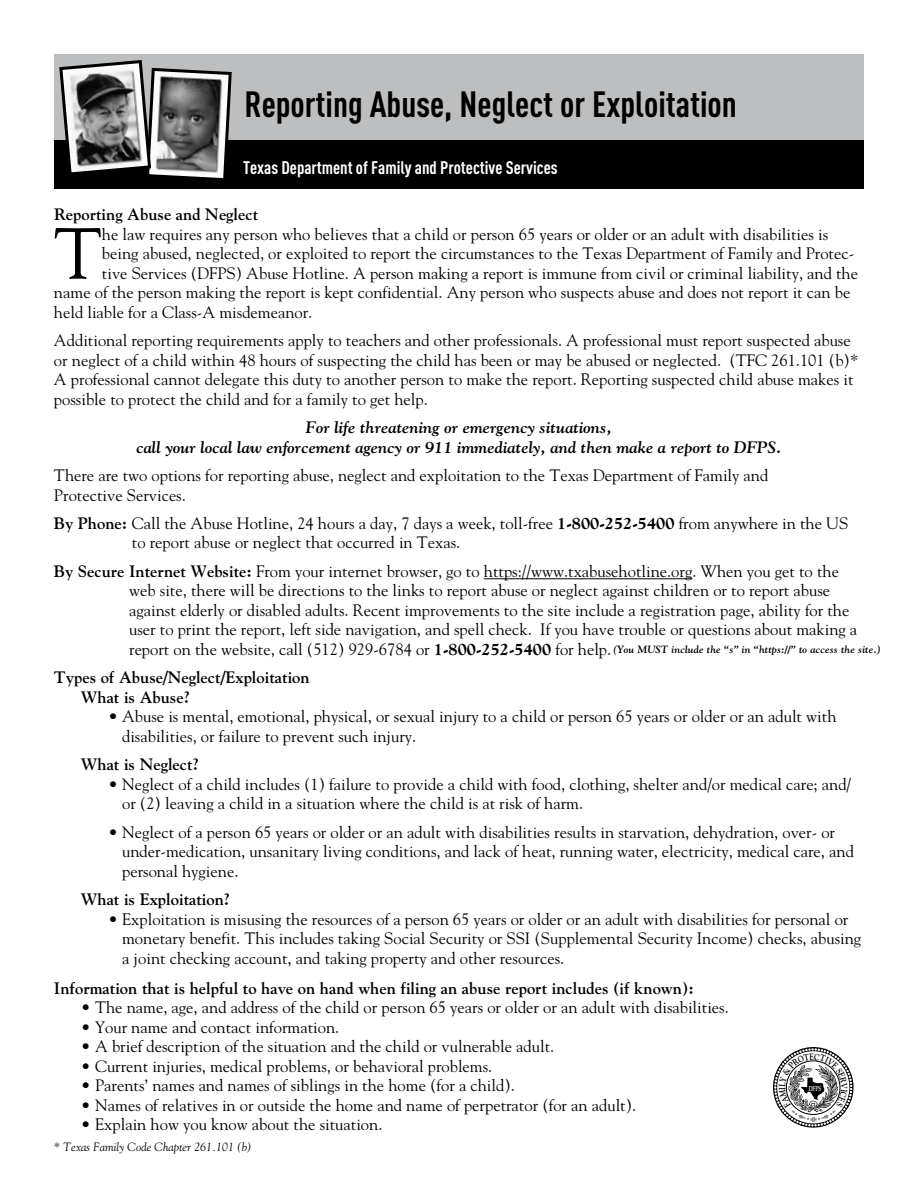
<style>
.page{position:relative;width:918px;height:1188px;background:#fff}
.page>*{position:absolute;margin:0;border:0;box-sizing:border-box;transform-origin:0 0}
.t1{font:71.85px "Goudy";color:#000}
.t2{font:700 36px "DIN Cond";color:#000}
.t3{font:700 18px "DIN Cond";color:#fff}
.t4{font:16.5px/19.5px "Goudy";color:#000}
.t5{font:700 16.5px/19.5px "Goudy";color:#000}
.t6{font:italic 700 16.5px/19.5px "Goudy";color:#000;text-align:center}
.t7{font:italic 12px "Goudy";color:#000}
.t8{font:italic 700 10.5px "Goudy";color:#000}
.t9{font:700 7.2px "Goudy";color:#fff;scale:.7 1}
.s1{font-weight:700}
.s2{font-weight:800}
.s3{font-weight:400;font-style:normal;font-size:16.5px}
.s4{font-weight:800;font-style:normal;font-size:16.5px}
</style>
<div class="page">
<hr style="left:484px;top:578px;width:208px;height:1px;background:#000">
<div style="left:54px;top:54px;width:810px;height:135px;background:#000"></div>
<div style="left:54px;top:54px;width:810px;height:85px;background:#bcbec0"></div>
<svg style="left:58px;top:60px;width:175px;height:119px"></svg>
<svg style="left:774px;top:1048px;width:79px;height:79px"></svg>
<p class="t2" style="left:244px;top:82px;width:494px">Reporting Abuse, Neglect or Exploitation</p>
<p class="t3" style="left:243px;top:156px;width:316px">Texas Department of Family and Protective Services</p>
<h4 class="t5" style="left:54px;top:204px;width:206px">Reporting Abuse and Neglect</h4>
<p class="t1" style="left:54px;top:209px;width:49px">T</p>
<p class="t4" style="left:102px;top:224px;width:728px">he law requires any person who believes that a child or person 65 years or older or an adult with disabilities is</p>
<p class="t4" style="left:102px;top:243px;width:754px">being abused, neglected, or exploited to report the circumstances to the Texas Department of Family and Protec-</p>
<p class="t4" style="left:102px;top:263px;width:758px">tive Services (DFPS) Abuse Hotline. A person making a report is immune from civil or criminal liability, and the</p>
<p class="t4" style="left:54px;top:282px;width:798px">name of the person making the report is kept confidential. Any person who suspects abuse and does not report it can be</p>
<p class="t4" style="left:54px;top:302px;width:260px">held liable for a Class-A misdemeanor.</p>
<p class="t4" style="left:54px;top:330px;width:806px">Additional reporting requirements apply to teachers and other professionals. A professional must report suspected abuse or neglect of a child within 48 hours of suspecting the child has been or may be abused or neglected. (TFC 261.101 (b)* A professional cannot delegate this duty to another person to make the report. Reporting suspected child abuse makes it possible to protect the child and for a family to get help.</p>
<p class="t6" style="left:136px;top:417px;width:647px">For life threatening or emergency situations,<br>call your local law enforcement agency or 911 immediately, and then make a report to DFPS.</p>
<p class="t4" style="left:54px;top:465px;width:716px">There are two options for reporting abuse, neglect and exploitation to the Texas Department of Family and<br>Protective Services.</p>
<p class="t4" style="left:132px;top:513px;width:718px;text-indent:-78px"><span class="s1">By Phone:</span> Call the Abuse Hotline, 24 hours a day, 7 days a week, toll-free <span class="s2">1-800-252-5400</span> from anywhere in the US to report abuse or neglect that occurred in Texas.</p>
<p class="t4" style="left:129px;top:561px;width:730px;text-indent:-75px"><span class="s1">By Secure Internet Website:</span> From your internet browser, go to https://www.txabusehotline.org. When you get to the web site, there will be directions to the links to report abuse or neglect against children or to report abuse against elderly or disabled adults. Recent improvements to the site include a registration page, ability for the user to print the report, left side navigation, and spell check. If you have trouble or questions about making a</p>
<p class="t8" style="left:129px;top:643px;width:753px"><span class="s3">report on the website, call (512) 929-6784 or</span> <span class="s4">1-800-252-5400</span> <span class="s3">for help.</span> (You MUST include the “s” in “https://” to access the site.)</p>
<h4 class="t5" style="left:81px;top:668px;width:230px;text-indent:-27px">Types of Abuse/Neglect/Exploitation<br>What is Abuse?</h4>
<p class="t4" style="left:122px;top:706px;width:716px;text-indent:-14px">• Abuse is mental, emotional, physical, or sexual injury to a child or person 65 years or older or an adult with disabilities, or failure to prevent such injury.</p>
<h4 class="t5" style="left:81px;top:755px;width:120px">What is Neglect?</h4>
<p class="t4" style="left:122px;top:774px;width:731px;text-indent:-14px">• Neglect of a child includes (1) failure to provide a child with food, clothing, shelter and/or medical care; and/ or (2) leaving a child in a situation where the child is at risk of harm.</p>
<p class="t4" style="left:122px;top:822px;width:733px;text-indent:-14px">• Neglect of a person 65 years or older or an adult with disabilities results in starvation, dehydration, over- or under-medication, unsanitary living conditions, and lack of heat, running water, electricity, medical care, and personal hygiene.</p>
<h4 class="t5" style="left:81px;top:890px;width:151px">What is Exploitation?</h4>
<p class="t4" style="left:122px;top:909px;width:741px;text-indent:-14px">• Exploitation is misusing the resources of a person 65 years or older or an adult with disabilities for personal or monetary benefit. This includes taking Social Security or SSI (Supplemental Security Income) checks, abusing a joint checking account, and taking property and other resources.</p>
<h4 class="t5" style="left:54px;top:978px;width:641px">Information that is helpful to have on hand when filing an abuse report includes (if known):</h4>
<p class="t4" style="left:81px;top:997px;width:649px">• The name, age, and address of the child or person 65 years or older or an adult with disabilities.</p>
<p class="t4" style="left:81px;top:1017px;width:260px">• Your name and contact information.</p>
<p class="t4" style="left:81px;top:1036px;width:475px">• A brief description of the situation and the child or vulnerable adult.</p>
<p class="t4" style="left:81px;top:1056px;width:413px">• Current injuries, medical problems, or behavioral problems.</p>
<p class="t4" style="left:81px;top:1075px;width:435px">• Parents’ names and names of siblings in the home (for a child).</p>
<p class="t4" style="left:81px;top:1095px;width:557px">• Names of relatives in or outside the home and name of perpetrator (for an adult).</p>
<p class="t4" style="left:81px;top:1114px;width:303px">• Explain how you know about the situation.</p>
<p class="t9" style="left:809px;top:1084px;width:20px">DFPS</p>
<p class="t7" style="left:54px;top:1140px;width:199px">* Texas Family Code Chapter 261.101 (b)</p>
</div>
